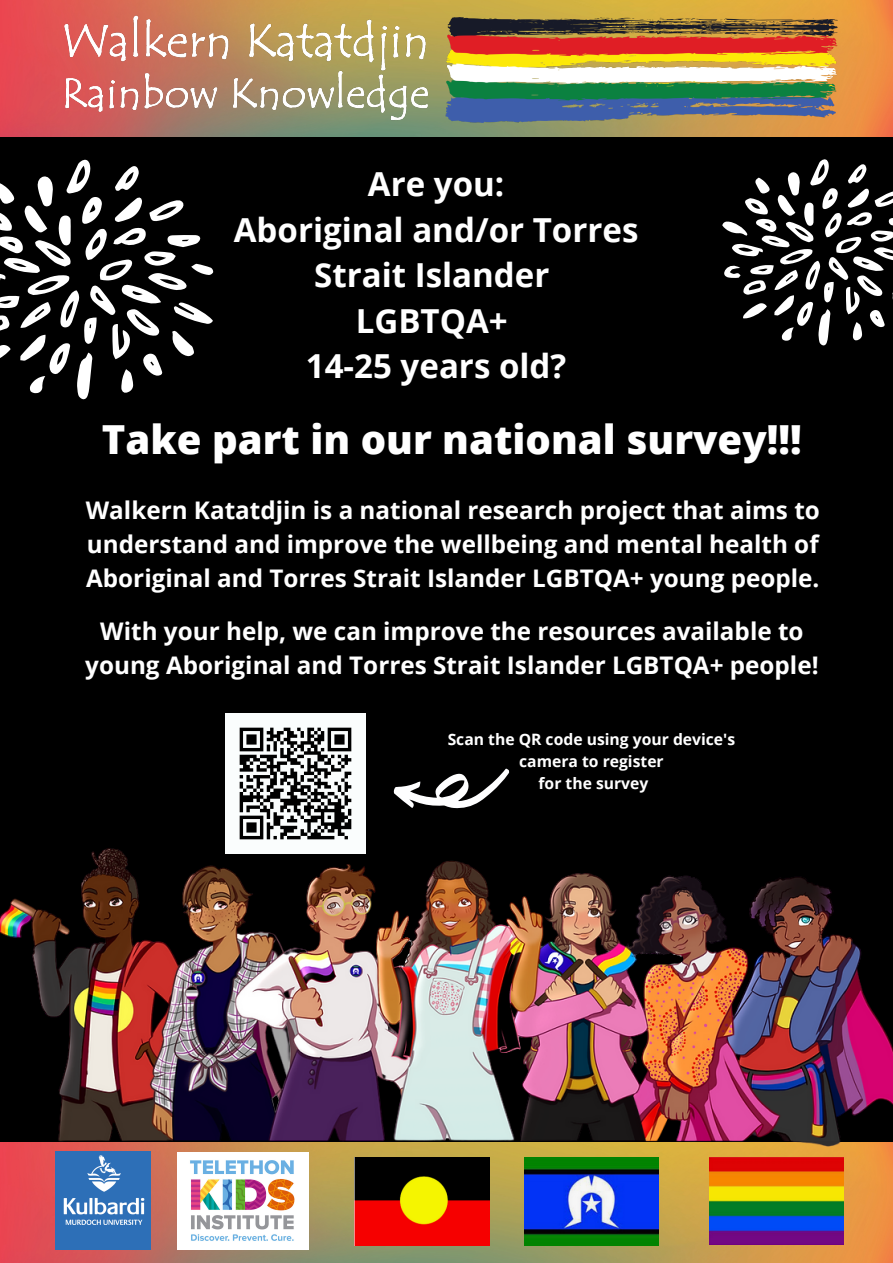
<style>
.page{position:relative;width:893px;height:1263px;background:#000}
.page>*{position:absolute;margin:0;border:0;box-sizing:border-box;transform-origin:0 0}
.t1{font:800 40.05px "Open Sans";color:#fff}
.t2{font:700 33.08px/45.5px "Open Sans";color:#fff;text-align:center}
.t3{font:700 24.22px/33.9px "Open Sans";color:#fff;text-align:justify}
.t4{font:700 15.67px/22px "Open Sans";color:#fff;text-align:center}
</style>
<div class="page">
<svg style="left:0;top:159px;width:213px;height:241px"></svg>
<svg style="left:722px;top:159px;width:171px;height:187px"></svg>
<img style="left:0;top:0;width:893px;height:136px">
<img style="left:0;top:1158px;width:893px;height:105px">
<img style="left:44px;top:13px;width:793px;height:111px">
<img style="left:56px;top:1158px;width:94px;height:91px">
<img style="left:178px;top:1158px;width:130px;height:91px">
<img style="left:354px;top:1158px;width:135px;height:88px">
<img style="left:524px;top:1158px;width:135px;height:88px">
<img style="left:709px;top:1158px;width:135px;height:86px">
<img style="left:0;top:836px;width:893px;height:322px">
<svg style="left:393px;top:768px;width:117px;height:41px"></svg>
<img style="left:225px;top:713px;width:140px;height:141px">
<p class="t2" style="left:368px;top:161px;width:138px">Are you:</p>
<p class="t2" style="left:234px;top:206px;width:406px">Aboriginal and/or Torres<br>Strait Islander</p>
<p class="t2" style="left:356px;top:297px;width:153px">LGBTQA+</p>
<p class="t2" style="left:306px;top:343px;width:262px">14-25 years old?</p>
<p class="t1" style="left:102px;top:411px;width:701px">Take part in our national survey!!!</p>
<p class="t3" style="left:86px;top:493px;width:735px">Walkern Katatdjin is a national research project that aims to understand and improve the wellbeing and mental health of Aboriginal and Torres Strait Islander LGBTQA+ young people.</p>
<p class="t3" style="left:85px;top:614px;width:735px;text-align:center">With your help, we can improve the resources available to young Aboriginal and Torres Strait Islander LGBTQA+ people!</p>
<p class="t4" style="left:448px;top:728px;width:289px">Scan the QR code using your device's camera to register</p>
<p class="t4" style="left:538px;top:772px;width:111px">for the survey</p>
</div>
